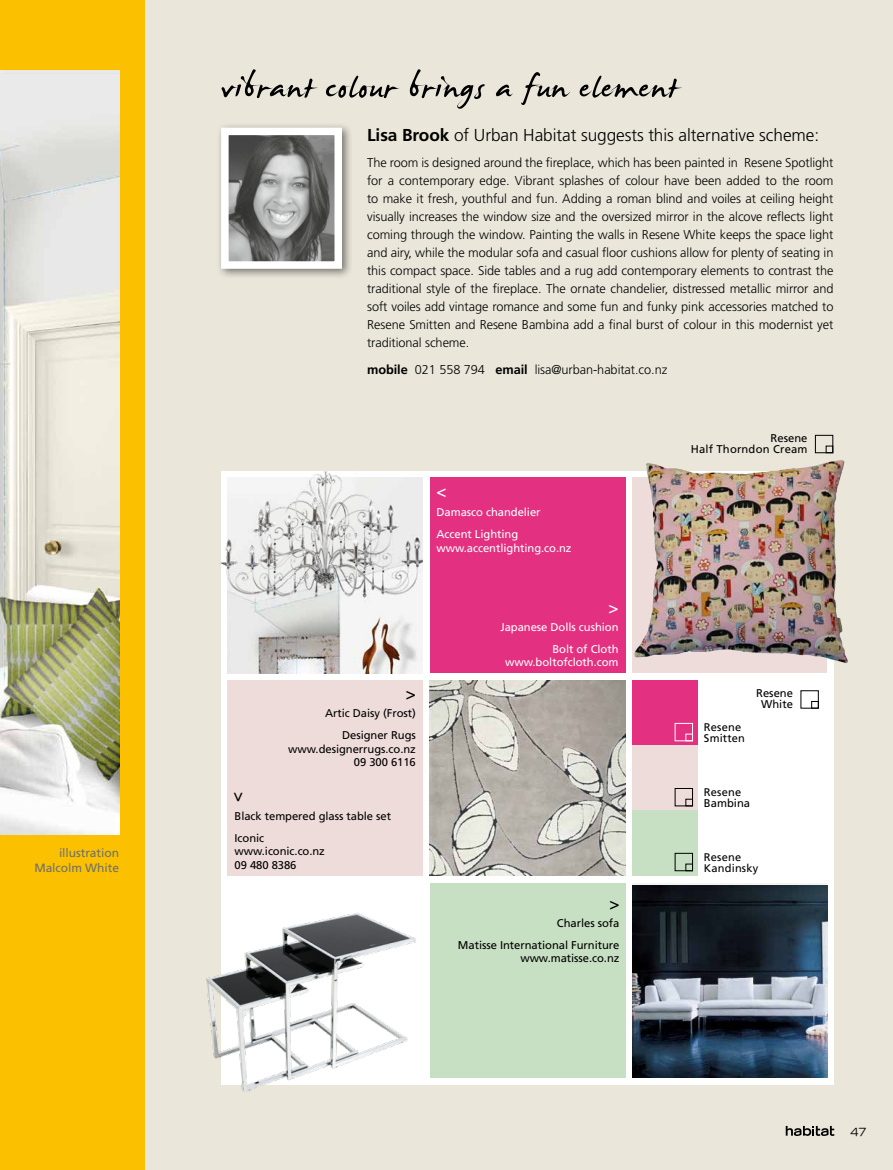
<style>
.page{position:relative;width:893px;height:1170px;background:#fff}
.page>*{position:absolute;margin:0;border:0;box-sizing:border-box;transform-origin:0 0}
.t1{font:54px "James Fajardo";letter-spacing:.025em;color:#000}
.t2{font:300 17.25px "Frutiger";letter-spacing:-.005em;color:#000}
.t3{font:16.65px "Frutiger";color:#000}
.t4{font:16.65px "Frutiger";color:#fff}
.t5{font:300 12.75px/18px "Frutiger";letter-spacing:-.005em;color:#000;text-align:justify}
.t6{font:12px/14.2px "Frutiger";letter-spacing:-.005em;color:#6f6f6e;text-align:right}
.t7{font:11.25px/22px "Frutiger";letter-spacing:-.005em;color:#000;text-align:right}
.t8{font:11.25px/22px "Frutiger";letter-spacing:-.005em;color:#fff}
.t9{font:11.25px/11.2px "Frutiger";letter-spacing:.015em;color:#000;text-align:right}
.t10{font:expanded 11.25px "Trade Gothic LH";color:#000}
.t11{font:11.1px/11.1px "Frutiger";letter-spacing:.015em;color:#000}
.s1{font-weight:700}
</style>
<div class="page">
<div style="left:145px;top:0;width:748px;height:1169px;background:#eae6da"></div>
<div style="left:0;top:0;width:145px;height:1169px;background:#fbc100"></div>
<div style="left:221px;top:471px;width:612px;height:613px;background:#fff"></div>
<div style="left:430px;top:882px;width:195px;height:195px;background:#c7dfc2"></div>
<img style="left:632px;top:885px;width:195px;height:192px">
<img style="left:227px;top:477px;width:195px;height:196px">
<img style="left:219px;top:471px;width:137px;height:107px">
<img style="left:0;top:70px;width:119px;height:764px">
<img style="left:430px;top:680px;width:195px;height:195px">
<div style="left:430px;top:477px;width:195px;height:196px;background:#e33080"></div>
<div style="left:227px;top:680px;width:196px;height:195px;background:#eedcda"></div>
<div style="left:216px;top:122px;width:137px;height:158px;background:#000;opacity:.5"></div>
<img style="left:230px;top:137px;width:103px;height:123px">
<div style="left:221px;top:128px;width:121px;height:141px;border:8px solid #fff"></div>
<div style="left:632px;top:680px;width:65px;height:65px;background:#e33080"></div>
<div style="left:632px;top:810px;width:65px;height:65px;background:#c7dfc2"></div>
<div style="left:632px;top:745px;width:65px;height:65px;background:#eedcda"></div>
<div style="left:675px;top:723px;width:18px;height:18px;border:1px solid #fff"></div>
<div style="left:686px;top:733px;width:7px;height:8px;border:1px solid #fff"></div>
<div style="left:675px;top:788px;width:18px;height:18px;border:1px solid #000"></div>
<div style="left:686px;top:799px;width:7px;height:7px;border:1px solid #000"></div>
<div style="left:675px;top:853px;width:18px;height:17px;border:1px solid #000"></div>
<div style="left:686px;top:863px;width:7px;height:7px;border:1px solid #000"></div>
<div style="left:811px;top:701px;width:7px;height:7px;border:1px solid #000"></div>
<div style="left:632px;top:477px;width:195px;height:196px;background:#eedcda"></div>
<div style="left:815px;top:435px;width:18px;height:18px;border:1px solid #000"></div>
<div style="left:826px;top:446px;width:7px;height:7px;border:1px solid #000"></div>
<img style="left:625px;top:453px;width:223px;height:216px">
<img style="left:206px;top:912px;width:218px;height:180px">
<svg style="left:786px;top:1125px;width:48px;height:10px"></svg>
<p class="t6" style="left:34px;top:846px;width:86px">illustration<br>Malcolm White</p>
<h1 class="t1" style="left:221px;top:59px;width:458px">vibrant colour brings a fun element</h1>
<h2 class="t2" style="left:367px;top:125px;width:454px"><span class="s1">Lisa Brook</span> of Urban Habitat suggests this alternative scheme:</h2>
<p class="t5" style="left:367px;top:154px;width:468px">The room is designed around the fireplace, which has been painted in Resene Spotlight for a contemporary edge. Vibrant splashes of colour have been added to the room to make it fresh, youthful and fun. Adding a roman blind and voiles at ceiling height visually increases the window size and the oversized mirror in the alcove reflects light coming through the window. Painting the walls in Resene White keeps the space light and airy, while the modular sofa and casual floor cushions allow for plenty of seating in this compact space. Side tables and a rug add contemporary elements to contrast the traditional style of the fireplace. The ornate chandelier, distressed metallic mirror and soft voiles add vintage romance and some fun and funky pink accessories matched to Resene Smitten and Resene Bambina add a final burst of colour in this modernist yet traditional scheme.</p>
<p class="t5" style="left:367px;top:360px;width:302px"><span class="s1">mobile</span> 021 558 794 <span class="s1">email</span> lisa@urban-habitat.co.nz</p>
<h3 class="t3" style="left:416px;top:706px;width:11px;rotate:-180deg">&lt;</h3>
<p class="t7" style="left:325px;top:702px;width:92px">Artic Daisy (Frost)<br>Designer Rugs</p>
<p class="t7" style="left:288px;top:742px;width:129px;line-height:13.5px">www.designerrugs.co.nz<br>09 300 6116</p>
<h3 class="t3" style="left:227px;top:801px;width:11px;rotate:-90deg">&lt;</h3>
<p class="t7" style="left:235px;top:805px;width:158px;text-align:left">Black tempered glass table set<br>Iconic</p>
<p class="t7" style="left:235px;top:844px;width:92px;line-height:13.5px;text-align:left">www.iconic.co.nz<br>09 480 8386</p>
<h3 class="t4" style="left:437px;top:481px;width:11px">&lt;</h3>
<p class="t8" style="left:437px;top:501px;width:106px">Damasco chandelier<br>Accent Lighting</p>
<p class="t8" style="left:437px;top:537px;width:136px">www.accentlighting.co.nz</p>
<h3 class="t4" style="left:619px;top:620px;width:11px;rotate:-180deg">&lt;</h3>
<p class="t8" style="left:500px;top:616px;width:120px;text-align:right">Japanese Dolls cushion<br>Bolt of Cloth</p>
<p class="t8" style="left:505px;top:651px;width:115px">www.boltofcloth.com</p>
<h3 class="t3" style="left:619px;top:916px;width:11px;rotate:-180deg">&lt;</h3>
<p class="t7" style="left:458px;top:911px;width:163px">Charles sofa<br>Matisse International Furniture</p>
<p class="t7" style="left:520px;top:947px;width:101px">www.matisse.co.nz</p>
<p class="t9" style="left:691px;top:432px;width:118px">Resene<br>Half Thorndon Cream</p>
<p class="t11" style="left:704px;top:721px;width:43px">Resene<br>Smitten</p>
<p class="t7" style="left:756px;top:687px;width:38px;line-height:11.2px;text-align:center">Resene<br>White</p>
<p class="t11" style="left:704px;top:786px;width:39px">Resene</p>
<p class="t7" style="left:704px;top:792px;width:48px">Bambina</p>
<p class="t11" style="left:704px;top:851px;width:56px">Resene<br>Kandinsky</p>
<p class="t10" style="left:850px;top:1124px;width:18px">47</p>
</div>
